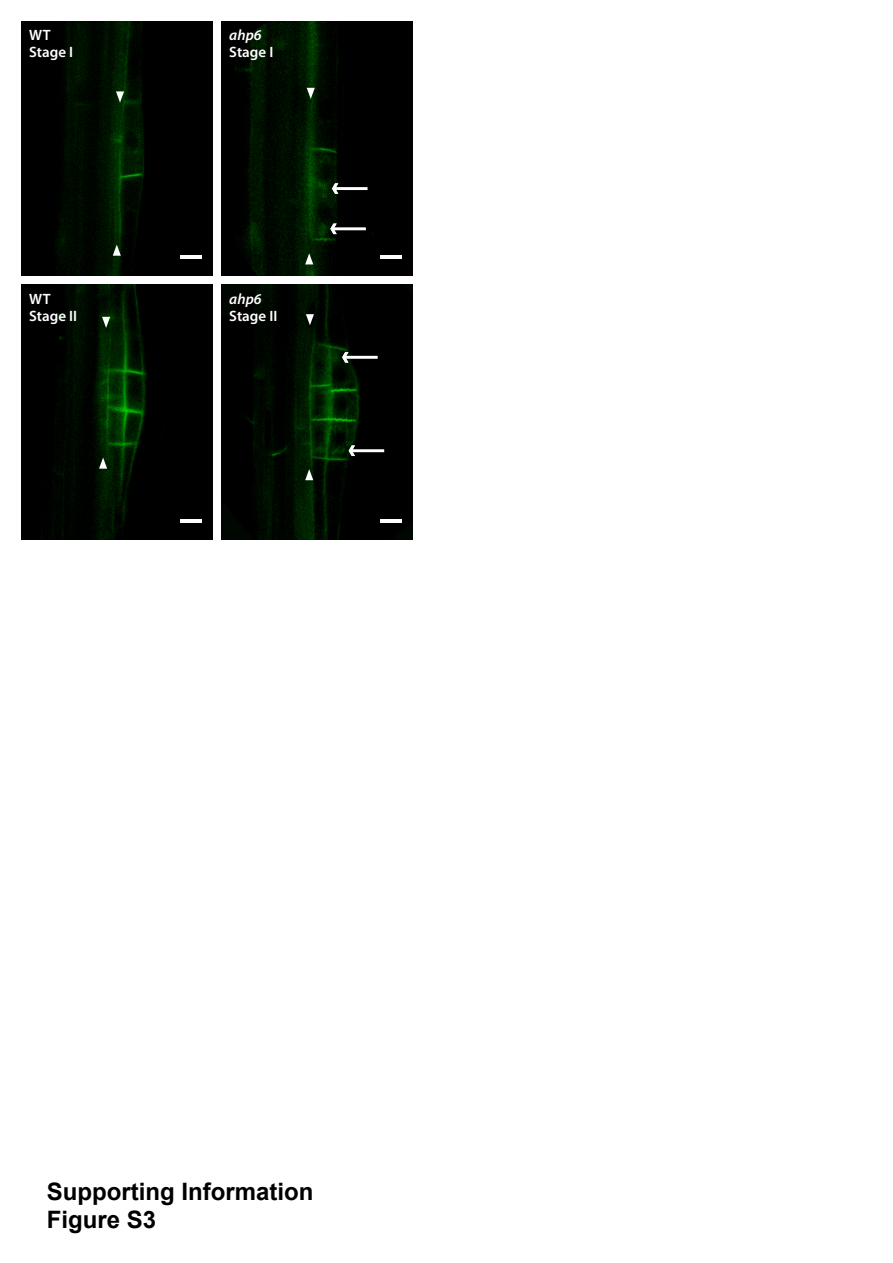
<style>
.page{position:relative;width:893px;height:1263px;background:#fff}
.page>*{position:absolute;margin:0;border:0;box-sizing:border-box;transform-origin:0 0}
.t1{font:700 24px/28.8px "Arial";color:#000}
.t2{font:600 15px/16.5px "Myriad Pro";color:#fff}
.t3{font:italic 600 15px "Myriad Pro";color:#fff}
</style>
<div class="page">
<img style="left:21px;top:21px;width:191px;height:254px">
<img style="left:221px;top:21px;width:191px;height:254px">
<img style="left:21px;top:285px;width:191px;height:254px">
<img style="left:221px;top:285px;width:191px;height:254px">
<hr style="left:181px;top:256px;width:21px;height:3px;background:#fff">
<hr style="left:381px;top:256px;width:21px;height:3px;background:#fff">
<hr style="left:181px;top:519px;width:21px;height:3px;background:#fff">
<hr style="left:381px;top:519px;width:21px;height:3px;background:#fff">
<svg style="left:307px;top:88px;width:8px;height:11px"></svg>
<hr style="left:333px;top:227px;width:33px;height:3px;background:#fff">
<svg style="left:330px;top:224px;width:7px;height:10px"></svg>
<hr style="left:351px;top:449px;width:33px;height:3px;background:#fff">
<svg style="left:349px;top:445px;width:6px;height:11px"></svg>
<hr style="left:344px;top:356px;width:34px;height:3px;background:#fff">
<svg style="left:342px;top:352px;width:6px;height:11px"></svg>
<svg style="left:116px;top:91px;width:8px;height:12px"></svg>
<svg style="left:306px;top:314px;width:8px;height:11px"></svg>
<svg style="left:102px;top:317px;width:8px;height:11px"></svg>
<svg style="left:305px;top:253px;width:8px;height:11px"></svg>
<svg style="left:113px;top:245px;width:8px;height:11px"></svg>
<svg style="left:305px;top:469px;width:8px;height:11px"></svg>
<svg style="left:99px;top:457px;width:8px;height:12px"></svg>
<hr style="left:334px;top:187px;width:34px;height:3px;background:#fff">
<svg style="left:332px;top:183px;width:6px;height:11px"></svg>
<p class="t2" style="left:29px;top:27px;width:46px">WT<br>Stage I</p>
<p class="t3" style="left:229px;top:26px;width:34px">ahp6</p>
<p class="t2" style="left:229px;top:43px;width:46px">Stage I</p>
<p class="t2" style="left:29px;top:290px;width:49px">WT<br>Stage II</p>
<p class="t3" style="left:229px;top:289px;width:34px">ahp6</p>
<p class="t2" style="left:229px;top:307px;width:49px">Stage II</p>
<h1 class="t1" style="left:47px;top:1177px;width:268px">Supporting Information<br>Figure S3</h1>
</div>
